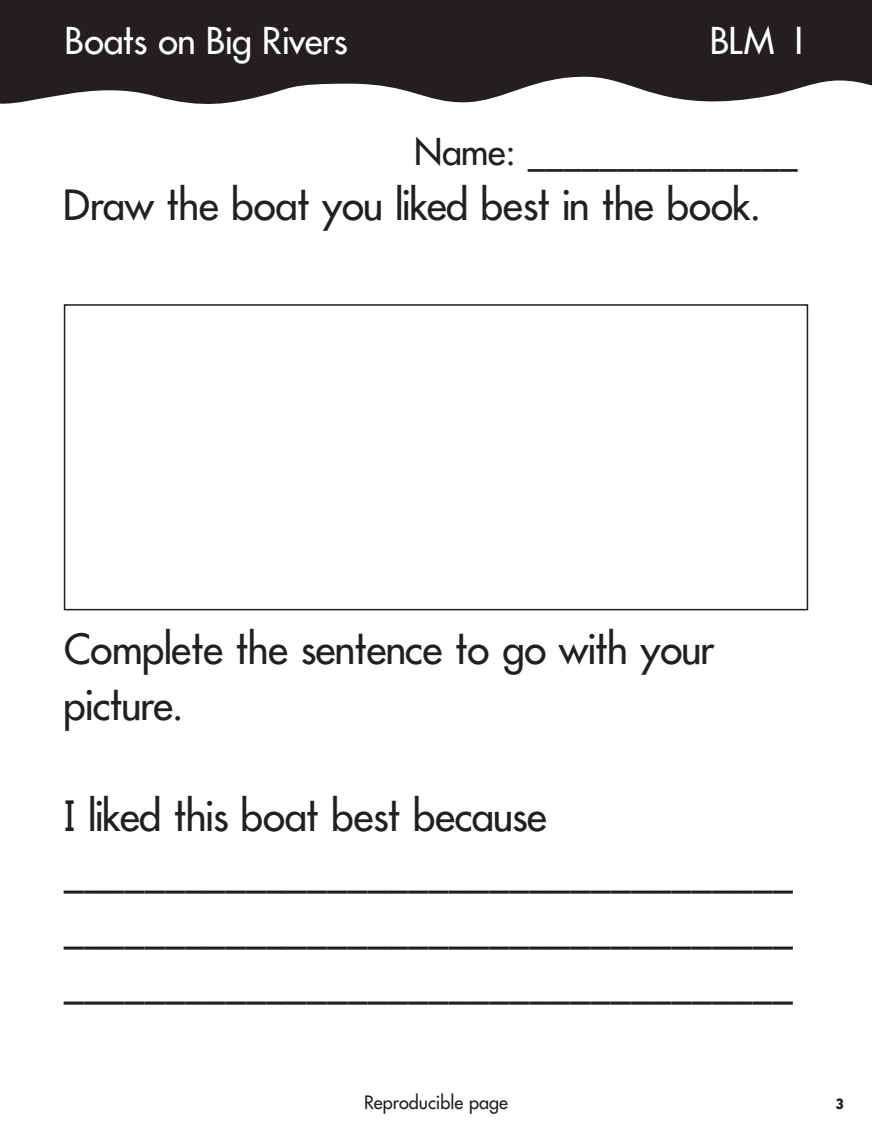
<style>
.page{position:relative;width:872px;height:1136px;background:#fff}
.page>*{position:absolute;margin:0;border:0;box-sizing:border-box;transform-origin:0 0}
.t1{font:40.5px/55.5px "Futura JUNIORSP";color:#231f20}
.t2{font:36px "Futura JUNIORSP";color:#fff}
.t3{font:36px "Futura JUNIORSP";color:#231f20}
.t4{font:18px "Futura";color:#231f20}
.t5{font:700 18px "Bailey Sans ITC";color:#231f20}
</style>
<div class="page">
<svg style="left:0;top:0;width:872px;height:104px;background:#3b3839"></svg>
<div style="left:64px;top:304px;width:744px;height:306px;border:2px solid #231f20"></div>
<p class="t2" style="left:65px;top:23px;width:283px">Boats on Big Rivers</p>
<p class="t2" style="left:710px;top:23px;width:98px">BLM 1</p>
<p class="t3" style="left:414px;top:134px;width:385px">Name: _______________</p>
<p class="t1" style="left:64px;top:180px;width:698px">Draw the boat you liked best in the book.</p>
<p class="t1" style="left:64px;top:624px;width:652px">Complete the sentence to go with your picture.</p>
<p class="t1" style="left:64px;top:790px;width:731px">I liked this boat best because ____________________________________ ____________________________________ ____________________________________</p>
<p class="t4" style="left:364px;top:1093px;width:145px">Reproducible page</p>
<p class="t5" style="left:835px;top:1096px;width:11px">3</p>
</div>
